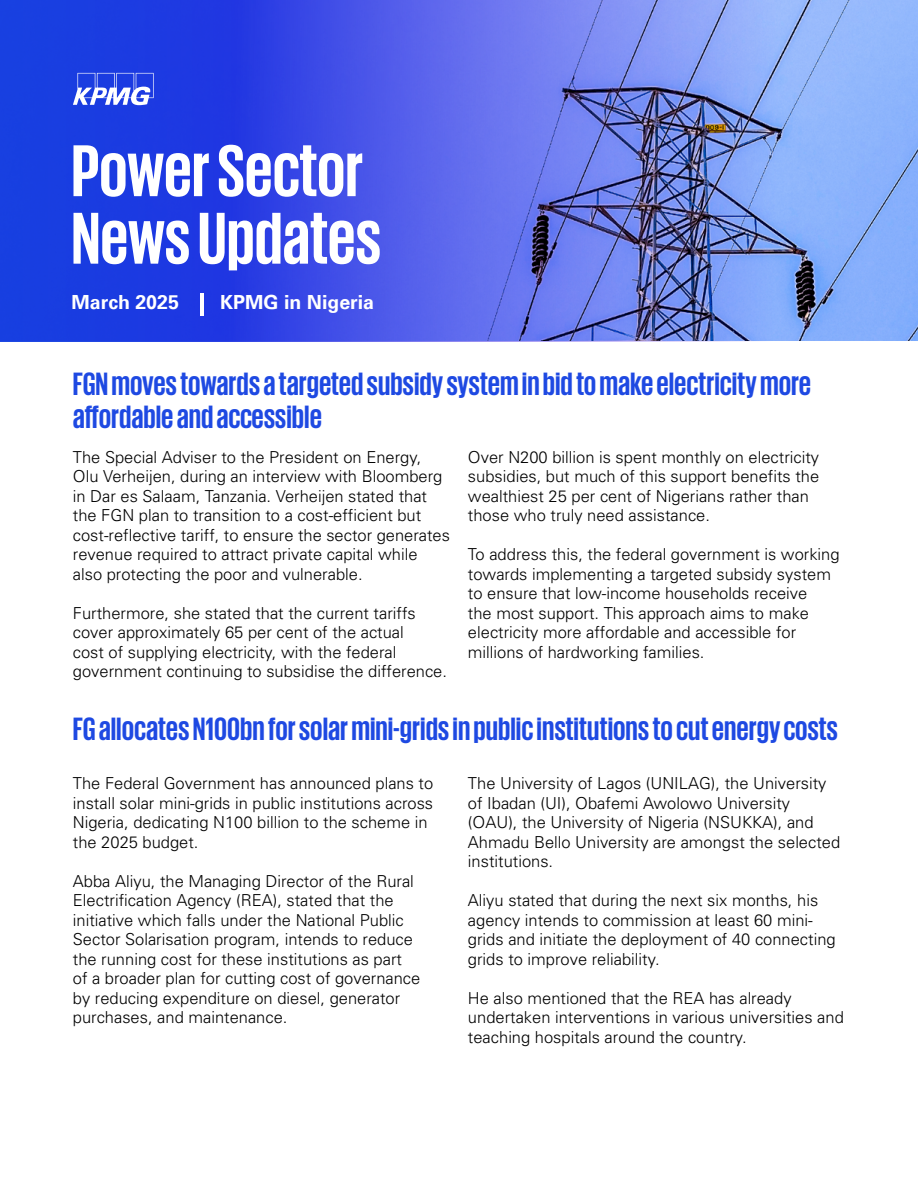
<style>
.page{position:relative;width:918px;height:1188px;background:#fff}
.page>*{position:absolute;margin:0;border:0;box-sizing:border-box;transform-origin:0 0}
.t1{font:700 75px/67.5px "KPMG";letter-spacing:-.005em;color:#fff}
.t2{font:700 33px/33px "KPMG";color:#1e49e2}
.t3{font:700 19.5px "Univers";color:#fff}
.t4{font:300 16.5px/19.5px "Univers";color:#000}
</style>
<div class="page">
<svg style="left:1px;top:1px;width:916px;height:340px;background:#536ae4"></svg>
<hr style="left:200px;top:293px;width:3px;height:22px;background:#fff">
<svg style="left:73px;top:73px;width:81px;height:32px"></svg>
<h1 class="t1" style="left:71px;top:135px;width:311px">Power Sector<br>News Updates</h1>
<p class="t3" style="left:72px;top:291px;width:109px">March 2025</p>
<p class="t3" style="left:220px;top:290px;width:155px">KPMG in Nigeria</p>
<h2 class="t2" style="left:73px;top:367px;width:740px">FGN moves towards a targeted subsidy system in bid to make electricity more affordable and accessible</h2>
<p class="t4" style="left:73px;top:447px;width:379px">The Special Adviser to the President on Energy, Olu Verheijen, during an interview with Bloomberg in Dar es Salaam, Tanzania. Verheijen stated that the FGN plan to transition to a cost-efficient but cost-reflective tariff, to ensure the sector generates revenue required to attract private capital while also protecting the poor and vulnerable.</p>
<p class="t4" style="left:73px;top:603px;width:376px">Furthermore, she stated that the current tariffs cover approximately 65 per cent of the actual<br>cost of supplying electricity, with the federal government continuing to subsidise the difference.</p>
<p class="t4" style="left:468px;top:447px;width:353px">Over N200 billion is spent monthly on electricity subsidies, but much of this support benefits the wealthiest 25 per cent of Nigerians rather than those who truly need assistance.</p>
<p class="t4" style="left:468px;top:545px;width:373px">To address this, the federal government is working towards implementing a targeted subsidy system to ensure that low-income households receive<br>the most support. This approach aims to make electricity more affordable and accessible for millions of hardworking families.</p>
<h2 class="t2" style="left:73px;top:712px;width:767px">FG allocates N100bn for solar mini-grids in public institutions to cut energy costs</h2>
<p class="t4" style="left:73px;top:774px;width:362px">The Federal Government has announced plans to install solar mini-grids in public institutions across Nigeria, dedicating N100 billion to the scheme in the 2025 budget.</p>
<p class="t4" style="left:73px;top:871px;width:349px">Abba Aliyu, the Managing Director of the Rural Electrification Agency (REA), stated that the initiative which falls under the National Public Sector Solarisation program, intends to reduce the running cost for these institutions as part of a broader plan for cutting cost of governance by reducing expenditure on diesel, generator purchases, and maintenance.</p>
<p class="t4" style="left:468px;top:774px;width:374px">The University of Lagos (UNILAG), the University of Ibadan (UI), Obafemi Awolowo University (OAU), the University of Nigeria (NSUKKA), and Ahmadu Bello University are amongst the selected institutions.</p>
<p class="t4" style="left:468px;top:891px;width:369px">Aliyu stated that during the next six months, his agency intends to commission at least 60 mini&shy;grids and initiate the deployment of 40 connecting grids to improve reliability.</p>
<p class="t4" style="left:468px;top:988px;width:377px">He also mentioned that the REA has already undertaken interventions in various universities and teaching hospitals around the country.</p>
</div>
